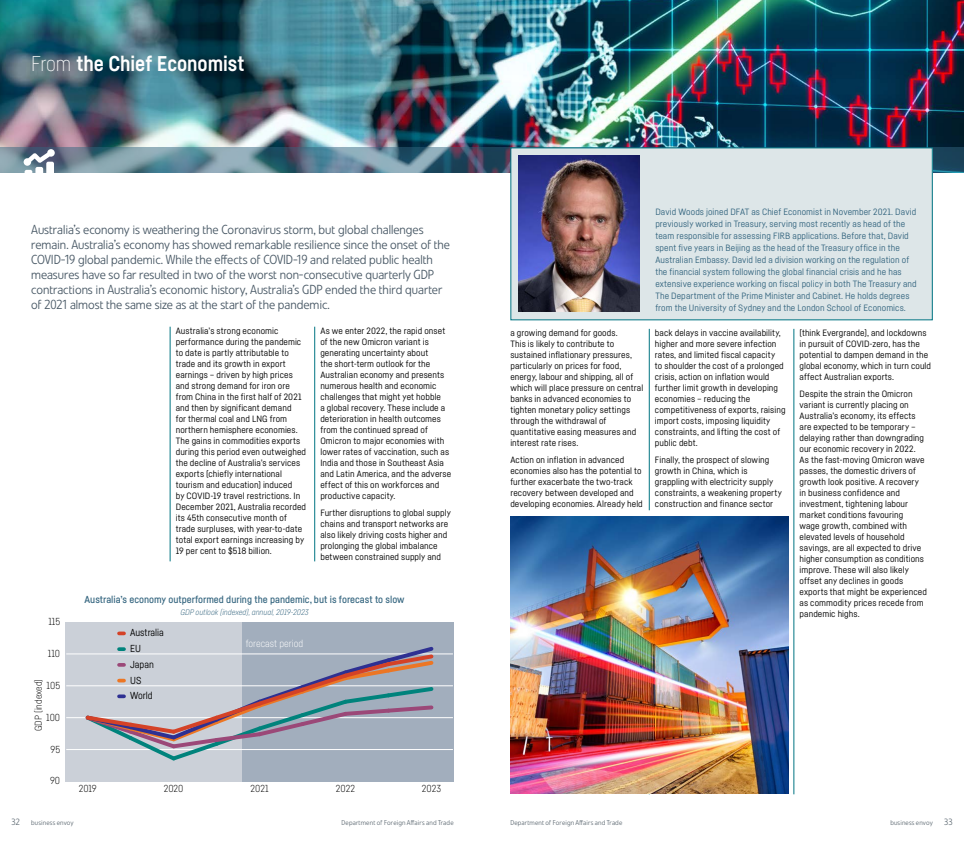
<style>
.page{position:relative;width:964px;height:842px;background:#fff}
.page>*{position:absolute;margin:0;border:0;box-sizing:border-box;transform-origin:0 0}
._01_Title{font:700 21px "Fabrikat";letter-spacing:-.005em;color:#fff}
.Intro_para_across_co{font:300 13px/15px "Unlimited Pro";color:#485865}
.t1{font:500 10px "Fabrikat";color:#34657f;scale:1.04 1}
.t2{font:300 10px "Fabrikat";color:#000}
.t3{font:10px/15.7px "Fabrikat";color:#000}
.t4{font:300 10px "Fabrikat";color:#fff}
.t5{font:300 9.7px "Fabrikat";color:#000}
.Text{font:9px/11px "Fabrikat";letter-spacing:.01em;color:#000;scale:1.05 1}
.Text-2{font:9px/12px "Fabrikat";letter-spacing:.01em;color:#34657f;scale:1.05 1}
.t6{font:300 9px "Unlimited Pro";color:#5b6770}
.t7{font:italic 300 8px "Fabrikat";color:#34657f;scale:1.04 1}
.t8{font:300 7px "Unlimited Pro";letter-spacing:.02em;color:#5b6770}
.s1{font-weight:100}
</style>
<div class="page">
<img style="left:0;top:0;width:964px;height:147px">
<svg style="left:0;top:147px;width:964px;height:26px;background:#5d7e8f"></svg>
<svg style="left:24px;top:149px;width:31px;height:24px"></svg>
<hr style="left:170px;top:327px;width:1px;height:234px;background:#007482">
<hr style="left:314px;top:327px;width:1px;height:234px;background:#007482">
<div style="left:511px;top:148px;width:421px;height:172px;background:#dde6e8"></div>
<div style="left:510px;top:147px;width:423px;height:173px;border:1px solid #007482"></div>
<img style="left:519px;top:156px;width:121px;height:156px">
<hr style="left:649px;top:329px;width:1px;height:181px;background:#007482">
<hr style="left:793px;top:329px;width:1px;height:465px;background:#007482">
<div style="left:66px;top:622px;width:388px;height:160px;background:#cbd0d8"></div>
<div style="left:242px;top:622px;width:212px;height:160px;background:#a2aebd"></div>
<hr style="left:66px;top:749px;width:387px;height:1px;background:#fff">
<hr style="left:66px;top:717px;width:387px;height:1px;background:#fff">
<hr style="left:66px;top:685px;width:387px;height:1px;background:#fff">
<hr style="left:66px;top:653px;width:387px;height:1px;background:#fff">
<svg style="left:82px;top:646px;width:354px;height:115px"></svg>
<svg style="left:119px;top:631px;width:5px;height:4px"></svg>
<img style="left:510px;top:516px;width:278px;height:278px">
<p class="_01_Title" style="left:31px;top:51px;width:215px"><span class="s1">From</span> the Chief Economist</p>
<p class="Intro_para_across_co" style="left:31px;top:221px;width:420px">Australia’s economy is weathering the Coronavirus storm, but global challenges remain. Australia’s economy has showed remarkable resilience since the onset of the COVID-19 global pandemic. While the effects of COVID-19 and related public health measures have so far resulted in two of the worst non-consecutive quarterly GDP contractions in Australia’s economic history, Australia’s GDP ended the third quarter of 2021 almost the same size as at the start of the pandemic.</p>
<p class="Text" style="left:176px;top:325px;width:126px">Australia’s strong economic performance during the pandemic to date is partly attributable to trade and its growth in export earnings – driven by high prices and strong demand for iron ore from China in the first half of 2021 and then by significant demand<br>for thermal coal and LNG from northern hemisphere economies.<br>The gains in commodities exports during this period even outweighed the decline of Australia’s services exports (chiefly international tourism and education) induced<br>by COVID-19 travel restrictions. In<br>December 2021, Australia recorded its 45th consecutive month of trade surpluses, with year-to-date total export earnings increasing by<br>19 per cent to $518 billion.</p>
<p class="Text" style="left:320px;top:325px;width:126px">As we enter 2022, the rapid onset of the new Omicron variant is generating uncertainty about<br>the short-term outlook for the<br>Australian economy and presents numerous health and economic challenges that might yet hobble<br>a global recovery. These include a deterioration in health outcomes from the continued spread of<br>Omicron to major economies with lower rates of vaccination, such as<br>India and those in Southeast Asia and Latin America, and the adverse effect of this on workforces and productive capacity.</p>
<p class="Text" style="left:320px;top:507px;width:126px">Further disruptions to global supply chains and transport networks are also likely driving costs higher and prolonging the global imbalance between constrained supply and</p>
<p class="t2" style="left:48px;top:615px;width:13px">115</p>
<p class="t2" style="left:48px;top:647px;width:14px">110</p>
<p class="t5" style="left:33px;top:731px;width:53px;rotate:-90deg">GDP (indexed)</p>
<p class="t2" style="left:47px;top:679px;width:15px">105</p>
<p class="t2" style="left:46px;top:711px;width:15px">100</p>
<p class="t2" style="left:51px;top:743px;width:11px">95</p>
<p class="t2" style="left:50px;top:775px;width:12px">90</p>
<p class="t1" style="left:85px;top:593px;width:309px">Australia’s economy outperformed during the pandemic, but is forecast to slow</p>
<p class="t7" style="left:180px;top:607px;width:125px">GDP outlook (indexed), annual, 2019-2023</p>
<p class="t3" style="left:130px;top:625px;width:35px">Australia<br>EU<br>Japan<br>US<br>World</p>
<p class="t4" style="left:246px;top:637px;width:59px">forecast period</p>
<p class="t2" style="left:79px;top:782px;width:19px">2019</p>
<p class="t2" style="left:164px;top:782px;width:21px">2020</p>
<p class="t2" style="left:251px;top:782px;width:19px">2021</p>
<p class="t2" style="left:336px;top:782px;width:21px">2022</p>
<p class="t2" style="left:422px;top:782px;width:21px">2023</p>
<p class="Text" style="left:510px;top:327px;width:128px">a growing demand for goods.<br>This is likely to contribute to sustained inflationary pressures, particularly on prices for food, energy, labour and shipping, all of which will place pressure on central banks in advanced economies to tighten monetary policy settings through the withdrawal of quantitative easing measures and interest rate rises.</p>
<p class="Text" style="left:510px;top:454px;width:128px">Action on inflation in advanced economies also has the potential to further exacerbate the two-track recovery between developed and developing economies. Already held</p>
<p class="Text-2" style="left:655px;top:205px;width:250px">David Woods joined DFAT as Chief Economist in November 2021. David previously worked in Treasury, serving most recently as head of the team responsible for assessing FIRB applications. Before that, David spent five years in Beijing as the head of the Treasury office in the Australian Embassy. David led a division working on the regulation of the financial system following the global financial crisis and he has extensive experience working on fiscal policy in both The Treasury and The Department of the Prime Minister and Cabinet. He holds degrees from the University of Sydney and the London School of Economics.</p>
<p class="Text" style="left:655px;top:327px;width:126px">back delays in vaccine availability, higher and more severe infection rates, and limited fiscal capacity<br>to shoulder the cost of a prolonged crisis, action on inflation would further limit growth in developing economies – reducing the competitiveness of exports, raising import costs, imposing liquidity constraints, and lifting the cost of public debt.</p>
<p class="Text" style="left:655px;top:454px;width:122px">Finally, the prospect of slowing growth in China, which is grappling with electricity supply constraints, a weakening property construction and finance sector</p>
<p class="Text" style="left:799px;top:327px;width:127px">(think Evergrande), and lockdowns in pursuit of COVID-zero, has the potential to dampen demand in the global economy, which in turn could affect Australian exports.</p>
<p class="Text" style="left:799px;top:388px;width:123px">Despite the strain the Omicron variant is currently placing on<br>Australia’s economy, its effects are expected to be temporary – delaying rather than downgrading our economic recovery in 2022.<br>As the fast-moving Omicron wave passes, the domestic drivers of growth look positive. A recovery in business confidence and investment, tightening labour market conditions favouring<br>wage growth, combined with elevated levels of household savings, are all expected to drive higher consumption as conditions improve. These will also likely offset any declines in goods exports that might be experienced as commodity prices recede from pandemic highs.</p>
<p class="t6" style="left:11px;top:815px;width:10px">32</p>
<p class="t8" style="left:31px;top:817px;width:44px">business envoy</p>
<p class="t8" style="left:342px;top:817px;width:113px">Department of Foreign Affairs and Trade</p>
<p class="t8" style="left:510px;top:817px;width:113px">Department of Foreign Affairs and Trade</p>
<p class="t8" style="left:890px;top:817px;width:44px">business envoy</p>
<p class="t6" style="left:944px;top:815px;width:10px">33</p>
</div>
